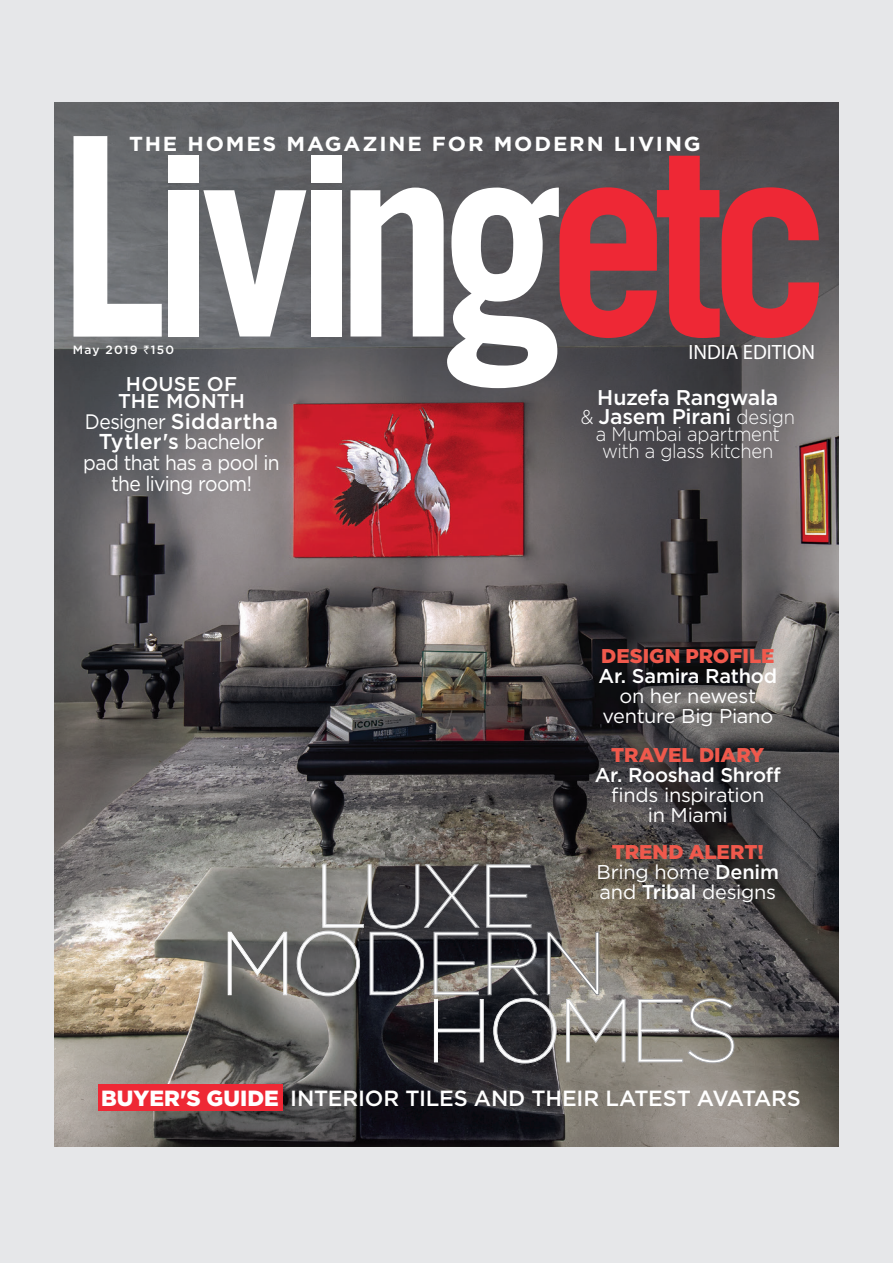
<style>
.page{position:relative;width:893px;height:1263px;background:#e6e7e9}
.page>*{position:absolute;margin:0;border:0;box-sizing:border-box;transform-origin:0 0}
.t1{font:200 89.25px/134.7px "Gotham";letter-spacing:-.06em;color:#fff}
.t2{font:500 21.9px "Gotham";letter-spacing:-.01em;color:#fff}
.t3{font:500 21.6px/20.9px "Gotham";letter-spacing:.01em;color:#fff;text-align:center}
.t4{font:500 21.3px/18.6px "Gotham";letter-spacing:-.015em;color:#fff;text-align:center}
.t5{font:21px/20.9px "Gotham";letter-spacing:-.03em;color:#fff;text-align:center;scale:.92 1}
.t6{font:20.7px "Myriad Pro";color:#fff}
.t7{font:700 20.25px "Gotham";letter-spacing:.085em;color:#fff;scale:1.06 1}
.t8{font:19.95px/20px "Gotham";letter-spacing:-.015em;color:#fff;text-align:center}
.t9{font:300 19.95px/17.2px "Gotham";letter-spacing:-.015em;color:#fff;text-align:center;scale:.92 1}
.t10{font:500 19.95px/17.2px "Gotham";letter-spacing:.015em;color:#fff;text-align:center}
.t11{font:500 12px "Gotham";letter-spacing:.1em;color:#fff}
.s1{font-family:"Rupee";font-weight:400}
.s2{font-weight:400;font-size:21px}
.s3{font-weight:300;font-size:19.95px}
.s4{font-weight:900;color:#f0594c}
.s5{font-weight:500}
.s6{font-weight:900}
</style>
<div class="page">
<img style="left:54px;top:102px;width:785px;height:1044px">
<svg style="left:74px;top:136px;width:88px;height:201px;background:#b6b7b9"></svg>
<div style="left:168px;top:190px;width:31px;height:146px;background:#fff"></div>
<svg style="left:203px;top:190px;width:103px;height:146px;background:#b4b5b7"></svg>
<div style="left:311px;top:190px;width:31px;height:146px;background:#fff"></div>
<svg style="left:350px;top:156px;width:469px;height:232px;background:#9c6e73"></svg>
<div style="left:311px;top:156px;width:31px;height:27px;background:#fff"></div>
<div style="left:168px;top:156px;width:31px;height:27px;background:#fff"></div>
<svg style="left:227px;top:931px;width:60px;height:64px;background:#7b7976"></svg>
<svg style="left:296px;top:864px;width:330px;height:200px;background:#565453"></svg>
<svg style="left:637px;top:998px;width:98px;height:65px;background:#8c8880"></svg>
<div style="left:98px;top:1084px;width:185px;height:27px;background:#ee2835"></div>
<p class="t7" style="left:129px;top:130px;width:541px">THE HOMES MAGAZINE FOR MODERN LIVING</p>
<p class="t11" style="left:73px;top:342px;width:103px">May 2019 <span class="s1">`</span>150</p>
<p class="t6" style="left:688px;top:340px;width:128px">INDIA EDITION</p>
<p class="t10" style="left:118px;top:375px;width:128px">HOUSE OF<br>THE MONTH</p>
<p class="t3" style="left:85px;top:410px;width:195px"><span class="s2">Designer</span> Siddartha<br>Tytler's <span class="s2">bachelor</span></p>
<p class="t5" style="left:83px;top:452px;width:215px">pad that has a pool in the living room!</p>
<p class="t4" style="left:581px;top:388px;width:216px">Huzefa Rangwala<br><span class="s3">&amp;</span> Jasem Pirani <span class="s3">design</span></p>
<p class="t9" style="left:596px;top:425px;width:202px">a Mumbai apartment with a glass kitchen</p>
<p class="t8" style="left:598px;top:646px;width:180px"><span class="s4">DESIGN PROFILE<br></span><span class="s5">Ar. Samira Rathod </span>on her newest venture Big Piano</p>
<p class="t8" style="left:595px;top:745px;width:188px"><span class="s4">TRAVEL DIARY<br></span><span class="s5">Ar. Rooshad Shroff </span>finds inspiration<br>in Miami</p>
<p class="t8" style="left:597px;top:842px;width:184px"><span class="s4">TREND ALERT!<br></span>Bring home <span class="s5">Denim </span>and <span class="s5">Tribal</span> designs</p>
<p class="t1" style="left:425px;top:825px;width:316px;text-indent:-112px">LUXE<br>HOMES</p>
<p class="t2" style="left:101px;top:1084px;width:701px"><span class="s6">BUYER'S GUIDE</span> INTERIOR TILES AND THEIR LATEST AVATARS</p>
<p class="t1" style="left:219px;top:893px;width:391px">MODERN</p>
</div>
